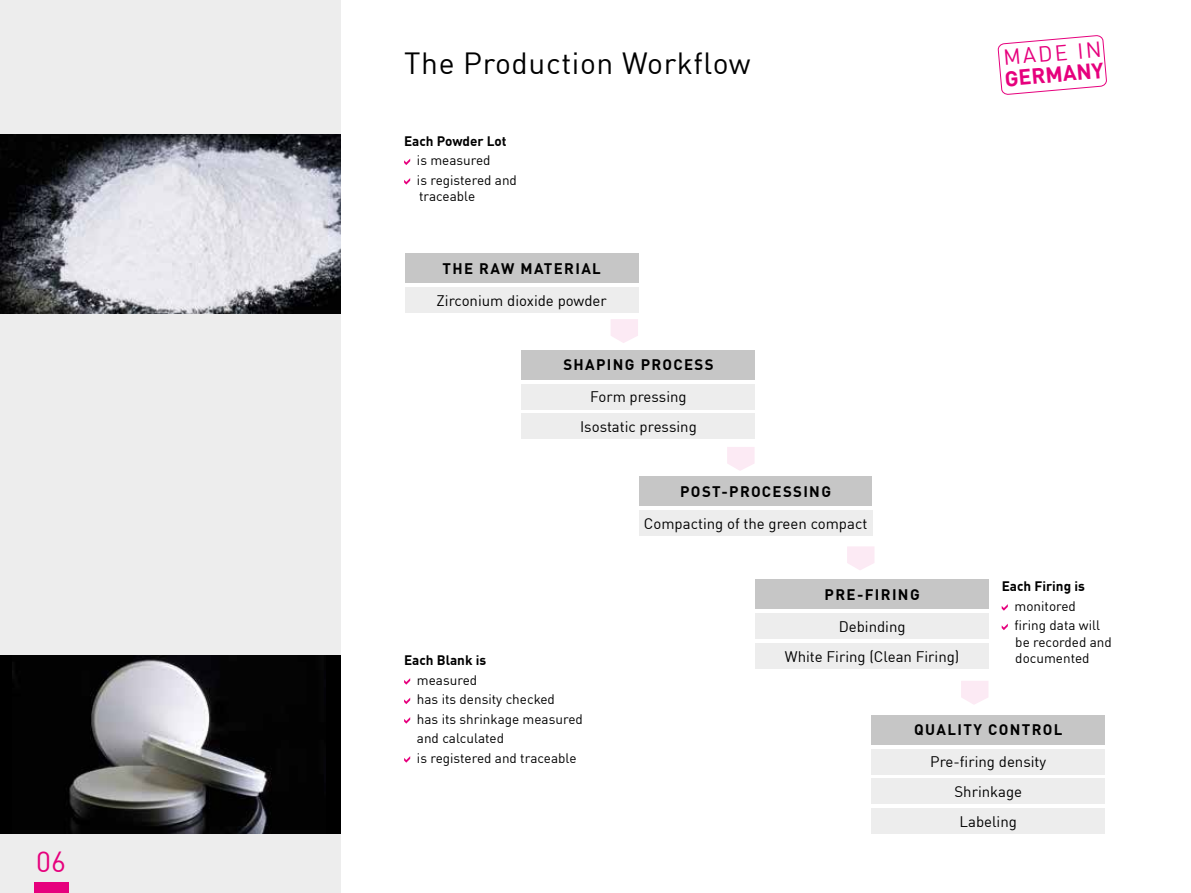
<style>
.page{position:relative;width:1191px;height:893px;background:#fff}
.page>*{position:absolute;margin:0;border:0;box-sizing:border-box;transform-origin:0 0}
.t1{font:30px "DIN Offc Pro";letter-spacing:.02em;color:#000}
.t2{font:28.5px "DIN Offc Pro";color:#e6007d}
.t3{font:700 21.45px "DIN Offc Pro";color:#e6007d}
.t4{font:21.45px "DIN Offc Pro";color:#e6007d}
.t5{font:15px/29.7px "DIN Offc Pro";color:#000;text-align:center}
.t6{font:700 15px "DIN Offc Pro";letter-spacing:.09em;color:#000}
.t7{font:13.5px/19.5px "DIN Offc Pro";color:#000}
.t8{font:700 13.5px "DIN Offc Pro";color:#000}
</style>
<div class="page">
<div style="left:0;top:0;width:340px;height:893px;background:#ededed"></div>
<img style="left:0;top:135px;width:340px;height:178px">
<svg style="left:997px;top:35px;width:110px;height:60px"></svg>
<div style="left:0;top:655px;width:340px;height:179px;background:#000"></div>
<img style="left:13px;top:655px;width:312px;height:179px">
<div style="left:405px;top:253px;width:233px;height:30px;background:#c6c6c6"></div>
<div style="left:871px;top:749px;width:234px;height:25px;background:#ededed"></div>
<div style="left:871px;top:779px;width:234px;height:25px;background:#ededed"></div>
<div style="left:871px;top:808px;width:234px;height:26px;background:#ededed"></div>
<div style="left:755px;top:614px;width:234px;height:25px;background:#ededed"></div>
<div style="left:755px;top:580px;width:234px;height:29px;background:#c6c6c6"></div>
<div style="left:871px;top:715px;width:234px;height:30px;background:#c6c6c6"></div>
<div style="left:638px;top:510px;width:234px;height:26px;background:#ededed"></div>
<svg style="left:404px;top:159px;width:6px;height:6px"></svg>
<svg style="left:404px;top:178px;width:6px;height:7px"></svg>
<svg style="left:1001px;top:605px;width:6px;height:6px"></svg>
<svg style="left:1001px;top:624px;width:6px;height:6px"></svg>
<svg style="left:404px;top:678px;width:6px;height:7px"></svg>
<svg style="left:404px;top:698px;width:6px;height:6px"></svg>
<svg style="left:404px;top:717px;width:6px;height:7px"></svg>
<svg style="left:404px;top:756px;width:6px;height:7px"></svg>
<div style="left:405px;top:287px;width:233px;height:26px;background:#ededed"></div>
<div style="left:521px;top:350px;width:234px;height:29px;background:#c6c6c6"></div>
<div style="left:521px;top:384px;width:234px;height:25px;background:#ededed"></div>
<div style="left:521px;top:414px;width:234px;height:25px;background:#ededed"></div>
<div style="left:639px;top:476px;width:233px;height:30px;background:#c6c6c6"></div>
<div style="left:755px;top:643px;width:234px;height:26px;background:#ededed"></div>
<svg style="left:611px;top:319px;width:27px;height:24px"></svg>
<svg style="left:727px;top:447px;width:27px;height:24px"></svg>
<svg style="left:847px;top:546px;width:27px;height:24px"></svg>
<svg style="left:961px;top:681px;width:27px;height:24px"></svg>
<div style="left:34px;top:882px;width:34px;height:11px;background:#e6007d"></div>
<h2 class="t2" style="left:36px;top:839px;width:31px">06</h2>
<h1 class="t1" style="left:404px;top:40px;width:348px">The Production Workflow</h1>
<h3 class="t4" style="left:1001px;top:41px;width:100px;rotate:-5deg">MADE IN</h3>
<h3 class="t3" style="left:1003px;top:61px;width:101px;rotate:-5deg">GERMANY</h3>
<p class="t8" style="left:404px;top:129px;width:104px">Each Powder Lot</p>
<p class="t7" style="left:417px;top:149px;width:101px">is measured<br>is registered and</p>
<p class="t7" style="left:419px;top:185px;width:58px">traceable</p>
<p class="t6" style="left:442px;top:256px;width:160px">THE RAW MATERIAL</p>
<p class="t5" style="left:436px;top:284px;width:172px">Zirconium dioxide powder</p>
<p class="t6" style="left:563px;top:352px;width:152px">SHAPING PROCESS</p>
<p class="t5" style="left:580px;top:380px;width:118px">Form pressing<br>Isostatic pressing</p>
<p class="t6" style="left:680px;top:479px;width:152px">POST-PROCESSING</p>
<p class="t5" style="left:644px;top:507px;width:225px">Compacting of the green compact</p>
<p class="t6" style="left:824px;top:582px;width:97px">PRE-FIRING</p>
<p class="t5" style="left:838px;top:610px;width:68px">Debinding</p>
<p class="t8" style="left:1001px;top:575px;width:85px">Each Firing is</p>
<p class="t7" style="left:1014px;top:595px;width:87px">monitored firing data will</p>
<p class="t7" style="left:1015px;top:631px;width:98px">be recorded and</p>
<p class="t5" style="left:785px;top:640px;width:176px">White Firing (Clean Firing)</p>
<p class="t8" style="left:404px;top:649px;width:84px">Each Blank is</p>
<p class="t7" style="left:1015px;top:647px;width:76px">documented</p>
<p class="t7" style="left:417px;top:669px;width:167px">measured<br>has its density checked<br>has its shrinkage measured and calculated<br>is registered and traceable</p>
<p class="t6" style="left:914px;top:717px;width:150px">QUALITY CONTROL</p>
<p class="t5" style="left:930px;top:745px;width:117px">Pre-firing density<br>Shrinkage<br>Labeling</p>
</div>
